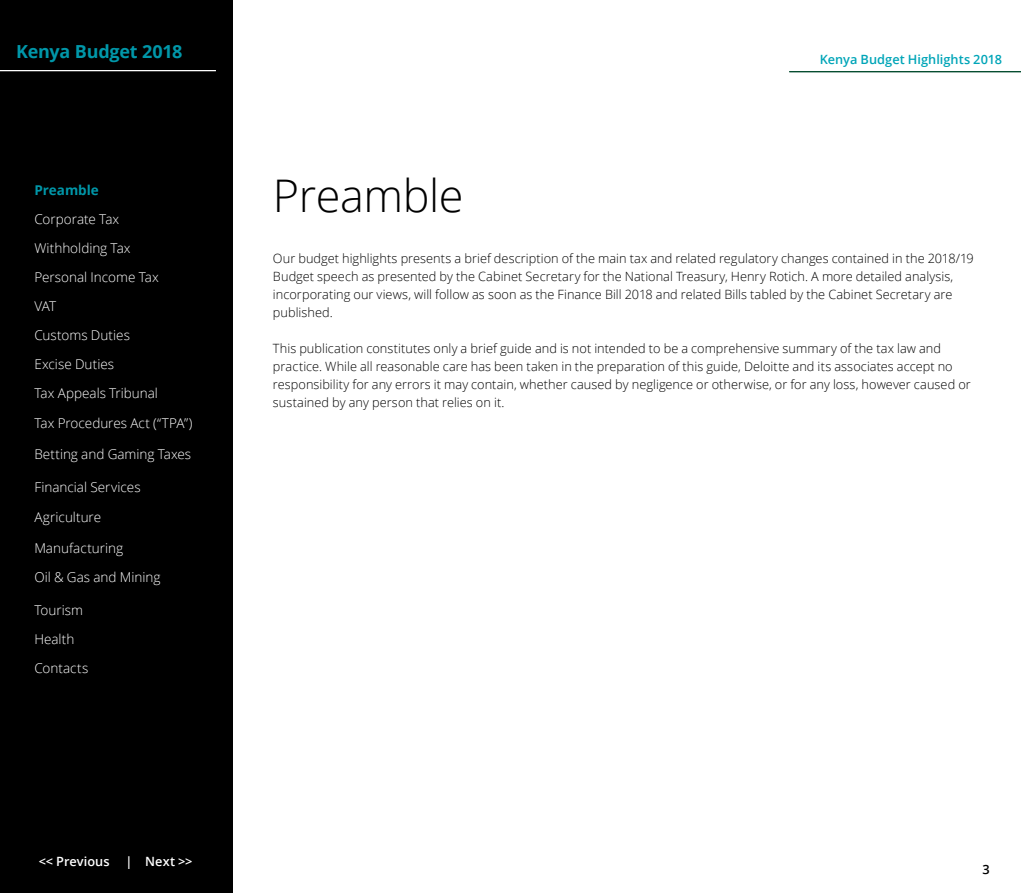
<style>
.page{position:relative;width:1021px;height:893px;background:#fff}
.page>*{position:absolute;margin:0;border:0;box-sizing:border-box;transform-origin:0 0}
.t1{font:300 45px "Open Sans";letter-spacing:-.01em;color:#000}
.t2{font:700 18px "Open Sans";letter-spacing:-.01em;color:#0097a9}
.t3{font:300 13.5px/29.1px "Open Sans";color:#fff}
.t4{font:700 13.5px "Open Sans";color:#0097a9}
.t5{font:300 12.75px/18px "Open Sans";letter-spacing:.005em;color:#000}
.t6{font:600 12.75px "Open Sans";color:#00a5b8}
.t7{font:600 12.75px "Open Sans";letter-spacing:.005em;color:#fff}
.t8{font:600 12.75px "Open Sans";color:#000}
</style>
<div class="page">
<div style="left:0;top:0;width:232px;height:893px;background:#000"></div>
<hr style="left:789px;top:71px;width:231px;height:1px;background:#00492c">
<hr style="left:789px;top:72px;width:231px;height:1px;background:#00492c">
<hr style="left:0;top:70px;width:216px;height:1px;background:#fff">
<hr style="left:0;top:71px;width:216px;height:1px;background:#fff">
<h2 class="t2" style="left:16px;top:38px;width:168px">Kenya Budget 2018</h2>
<p class="t4" style="left:34px;top:180px;width:66px">Preamble</p>
<p class="t3" style="left:34px;top:204px;width:159px">Corporate Tax<br>Withholding Tax<br>Personal Income Tax<br>VAT<br>Customs Duties<br>Excise Duties<br>Tax Appeals Tribunal<br>Tax Procedures Act (“TPA”)</p>
<p class="t3" style="left:34px;top:439px;width:158px">Betting and Gaming Taxes</p>
<p class="t3" style="left:34px;top:472px;width:108px">Financial Services</p>
<p class="t3" style="left:34px;top:502px;width:68px">Agriculture</p>
<p class="t3" style="left:34px;top:533px;width:127px">Manufacturing<br>Oil &amp; Gas and Mining</p>
<p class="t3" style="left:34px;top:595px;width:56px">Tourism<br>Health<br>Contacts</p>
<h1 class="t1" style="left:273px;top:164px;width:192px">Preamble</h1>
<p class="t6" style="left:819px;top:50px;width:184px">Kenya Budget Highlights 2018</p>
<p class="t5" style="left:273px;top:249px;width:702px">Our budget highlights presents a brief description of the main tax and related regulatory changes contained in the 2018/19<br>Budget speech as presented by the Cabinet Secretary for the National Treasury, Henry Rotich. A more detailed analysis, incorporating our views, will follow as soon as the Finance Bill 2018 and related Bills tabled by the Cabinet Secretary are published.</p>
<p class="t5" style="left:273px;top:339px;width:699px">This publication constitutes only a brief guide and is not intended to be a comprehensive summary of the tax law and practice. While all reasonable care has been taken in the preparation of this guide, Deloitte and its associates accept no responsibility for any errors it may contain, whether caused by negligence or otherwise, or for any loss, however caused or sustained by any person that relies on it.</p>
<p class="t7" style="left:39px;top:853px;width:155px">&lt;&lt; Previous | Next &gt;&gt;</p>
<p class="t8" style="left:982px;top:860px;width:9px">3</p>
</div>
